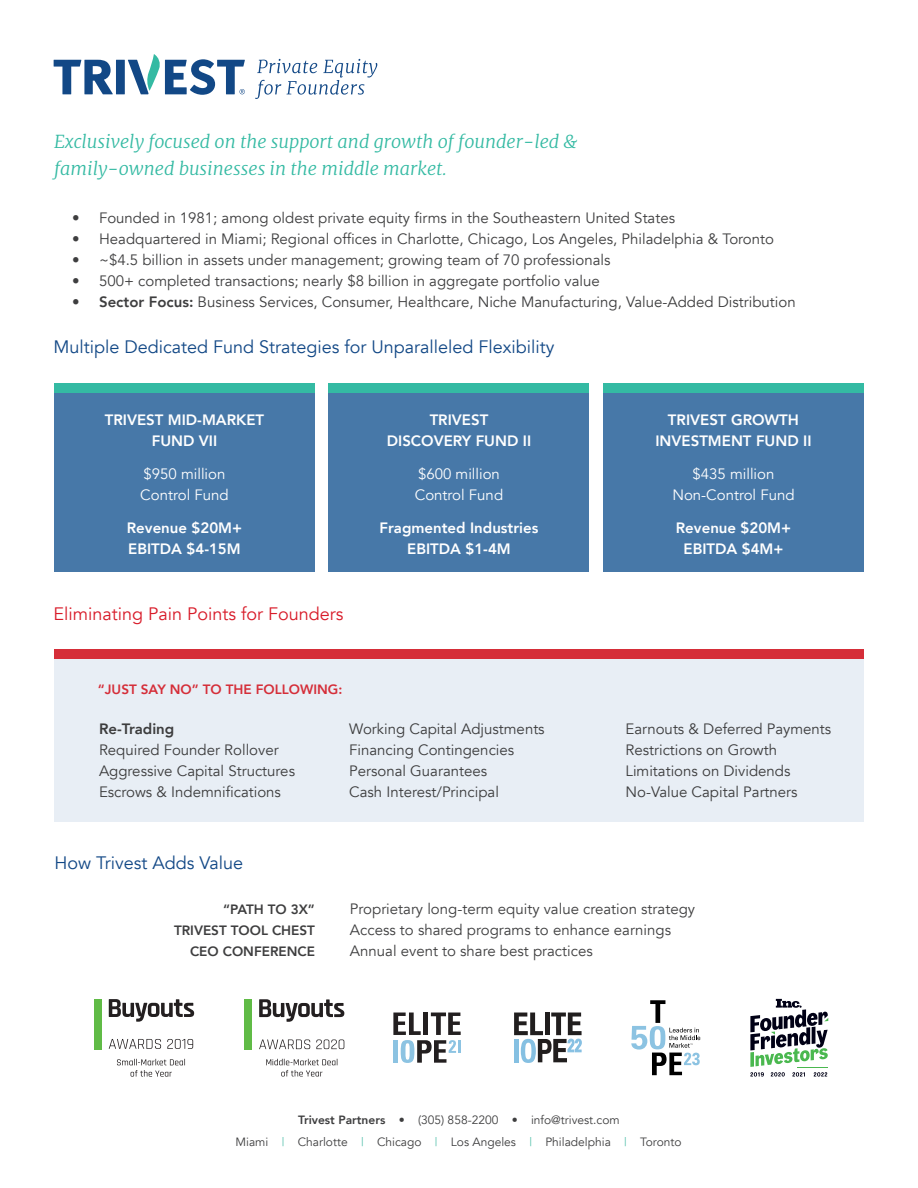
<style>
.page{position:relative;width:918px;height:1188px;background:#fff}
.page>*{position:absolute;margin:0;border:0;box-sizing:border-box;transform-origin:0 0}
.t1{font:italic 300 18px/27px "Merriweather";color:#34baa3}
.t2{font:18px "Avenir";color:#124886}
.t3{font:18px "Avenir";color:#d81b29}
.t4{font:15px "Avenir";color:#3e3e3f}
.t5{font:15px "Avenir";color:#3c3c3d}
.t6{font:800 15px/21px "Avenir";color:#fff;text-align:center}
.t7{font:15px "Avenir";color:#fff}
.t8{font:800 15px "Avenir";color:#3c3c3d}
.t9{font:800 13.5px "Avenir";color:#3e3e3f}
.t10{font:800 13.5px "Avenir";color:#d52e39}
.t11{font:12px "Avenir";color:#3e3e3f}
.s1{font-weight:800}
.s2{color:#57c1ac}
</style>
<div class="page">
<svg style="left:255px;top:59px;width:122px;height:40px"></svg>
<div style="left:116px;top:60px;width:9px;height:34px;background:#124886"></div>
<svg style="left:54px;top:60px;width:59px;height:34px"></svg>
<svg style="left:128px;top:54px;width:117px;height:41px"></svg>
<div style="left:54px;top:659px;width:810px;height:162px;background:#e8eef5"></div>
<div style="left:54px;top:650px;width:810px;height:9px;background:#d52e39"></div>
<svg style="left:750px;top:999px;width:78px;height:67px"></svg>
<svg style="left:814px;top:1072px;width:13px;height:5px"></svg>
<hr style="left:797px;top:1068px;width:30px;height:1px;background:#4ab84f">
<svg style="left:792px;top:1072px;width:13px;height:5px"></svg>
<svg style="left:771px;top:1072px;width:14px;height:5px"></svg>
<svg style="left:750px;top:1072px;width:14px;height:5px"></svg>
<svg style="left:393px;top:1013px;width:68px;height:50px"></svg>
<svg style="left:514px;top:1013px;width:68px;height:50px"></svg>
<svg style="left:631px;top:1000px;width:69px;height:75px"></svg>
<svg style="left:266px;top:1059px;width:72px;height:17px"></svg>
<div style="left:245px;top:999px;width:7px;height:50px;background:#60bb46"></div>
<svg style="left:259px;top:1040px;width:51px;height:9px"></svg>
<svg style="left:316px;top:1040px;width:28px;height:9px"></svg>
<svg style="left:259px;top:999px;width:85px;height:23px"></svg>
<svg style="left:117px;top:1059px;width:68px;height:18px"></svg>
<div style="left:95px;top:999px;width:7px;height:50px;background:#60bb46"></div>
<svg style="left:109px;top:1039px;width:52px;height:10px"></svg>
<svg style="left:167px;top:1039px;width:26px;height:10px"></svg>
<svg style="left:109px;top:999px;width:85px;height:23px"></svg>
<div style="left:54px;top:393px;width:261px;height:179px;background:#4778a8"></div>
<div style="left:328px;top:393px;width:262px;height:179px;background:#4778a8"></div>
<div style="left:603px;top:393px;width:261px;height:179px;background:#4778a8"></div>
<div style="left:54px;top:383px;width:261px;height:10px;background:#34baa3"></div>
<div style="left:328px;top:383px;width:262px;height:10px;background:#34baa3"></div>
<div style="left:603px;top:383px;width:261px;height:10px;background:#34baa3"></div>
<p class="t1" style="left:54px;top:127px;width:525px">Exclusively focused on the support and growth of founder-led &amp; family-owned businesses in the middle market.</p>
<p class="t4" style="left:72px;top:209px;width:605px">• Founded in 1981; among oldest private equity firms in the Southeastern United States</p>
<p class="t4" style="left:72px;top:230px;width:704px">• Headquartered in Miami; Regional offices in Charlotte, Chicago, Los Angeles, Philadelphia &amp; Toronto</p>
<p class="t4" style="left:72px;top:251px;width:540px">• ~$4.5 billion in assets under management; growing team of 70 professionals</p>
<p class="t4" style="left:72px;top:272px;width:529px">• 500+ completed transactions; nearly $8 billion in aggregate portfolio value</p>
<p class="t4" style="left:72px;top:293px;width:725px"><span class="s1">• Sector Focus:</span> Business Services, Consumer, Healthcare, Niche Manufacturing, Value-Added Distribution</p>
<p class="t2" style="left:54px;top:336px;width:502px">Multiple Dedicated Fund Strategies for Unparalleled Flexibility</p>
<p class="t6" style="left:105px;top:409px;width:161px">TRIVEST MID-MARKET</p>
<p class="t6" style="left:152px;top:430px;width:67px">FUND VII</p>
<p class="t7" style="left:144px;top:465px;width:83px">$950 million</p>
<p class="t7" style="left:140px;top:486px;width:90px">Control Fund</p>
<p class="t6" style="left:127px;top:517px;width:117px">Revenue $20M+</p>
<p class="t6" style="left:128px;top:538px;width:114px">EBITDA $4-15M</p>
<p class="t3" style="left:54px;top:603px;width:291px">Eliminating Pain Points for Founders</p>
<p class="t6" style="left:387px;top:409px;width:146px">TRIVEST<br>DISCOVERY FUND II</p>
<p class="t7" style="left:418px;top:465px;width:83px">$600 million</p>
<p class="t7" style="left:415px;top:486px;width:90px">Control Fund</p>
<p class="t6" style="left:380px;top:517px;width:160px">Fragmented Industries</p>
<p class="t6" style="left:407px;top:538px;width:105px">EBITDA $1-4M</p>
<p class="t10" style="left:98px;top:679px;width:246px">“JUST SAY NO” TO THE FOLLOWING:</p>
<p class="t8" style="left:99px;top:717px;width:77px">Re-Trading</p>
<p class="t5" style="left:99px;top:741px;width:181px">Required Founder Rollover</p>
<p class="t5" style="left:99px;top:762px;width:198px">Aggressive Capital Structures</p>
<p class="t5" style="left:99px;top:783px;width:184px">Escrows &amp; Indemnifications</p>
<p class="t5" style="left:349px;top:720px;width:197px">Working Capital Adjustments</p>
<p class="t5" style="left:349px;top:741px;width:167px">Financing Contingencies</p>
<p class="t5" style="left:349px;top:762px;width:140px">Personal Guarantees</p>
<p class="t5" style="left:349px;top:783px;width:151px">Cash Interest/Principal</p>
<p class="t2" style="left:54px;top:852px;width:190px">How Trivest Adds Value</p>
<p class="t6" style="left:655px;top:409px;width:158px">TRIVEST GROWTH<br>INVESTMENT FUND II</p>
<p class="t7" style="left:693px;top:465px;width:83px">$435 million</p>
<p class="t7" style="left:672px;top:486px;width:124px">Non-Control Fund</p>
<p class="t6" style="left:676px;top:517px;width:117px">Revenue $20M+</p>
<p class="t6" style="left:684px;top:538px;width:101px">EBITDA $4M+</p>
<p class="t5" style="left:626px;top:720px;width:207px">Earnouts &amp; Deferred Payments</p>
<p class="t5" style="left:626px;top:741px;width:153px">Restrictions on Growth</p>
<p class="t5" style="left:626px;top:762px;width:166px">Limitations on Dividends</p>
<p class="t5" style="left:626px;top:783px;width:174px">No-Value Capital Partners</p>
<p class="t9" style="left:223px;top:899px;width:93px">“PATH TO 3X”</p>
<p class="t9" style="left:174px;top:920px;width:142px">TRIVEST TOOL CHEST</p>
<p class="t9" style="left:190px;top:941px;width:126px">CEO CONFERENCE</p>
<p class="t4" style="left:350px;top:900px;width:347px">Proprietary long-term equity value creation strategy</p>
<p class="t4" style="left:350px;top:921px;width:323px">Access to shared programs to enhance earnings</p>
<p class="t4" style="left:350px;top:942px;width:244px">Annual event to share best practices</p>
<p class="t11" style="left:298px;top:1112px;width:323px"><span class="s1">Trivest Partners</span> • (305) 858-2200 • info@trivest.com</p>
<p class="t11" style="left:236px;top:1135px;width:448px">Miami <span class="s2">|</span> Charlotte <span class="s2">|</span> Chicago <span class="s2">|</span> Los Angeles <span class="s2">|</span> Philadelphia <span class="s2">|</span> Toronto</p>
</div>
